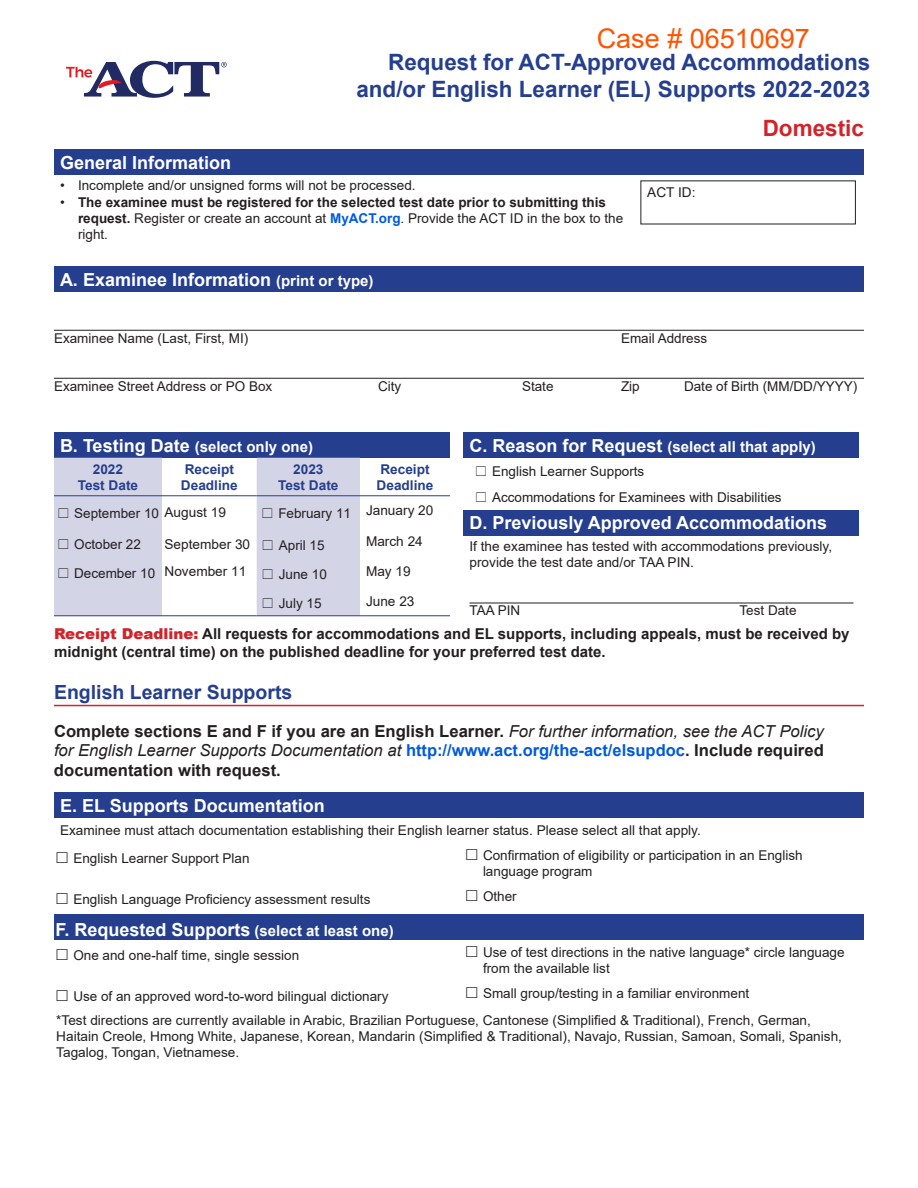
<style>
.page{position:relative;width:918px;height:1188px;background:#fff}
.page>*{position:absolute;margin:0;border:0;box-sizing:border-box;transform-origin:0 0}
.t1{font:27px "Arial";color:#ff5400}
.Table_Head{font:700 22.5px/27px "Arial";color:#253f8e;text-align:right}
.Table_Head-2{font:700 22.5px "Arial";color:#d1232a}
.Table_Head-3{font:700 19.5px "Arial";color:#253f8e}
.Table_Head-4{font:700 18px "Arial";color:#fff}
.Body{font:700 16.5px/19.8px "Arial";color:#231f20;text-align:justify}
.Body-2{font:700 15px/18px "Arial";color:#231f20}
.Table_Head-5{font:700 15px "Arial";color:#fff}
.Body-3{font:13.5px/16.2px "Arial";color:#231f20}
.t2{font:13.5px/28.3px "Arial";color:#231f20}
.t3{font:700 13.5px/16.2px "Arial";color:#231f20}
.Writing_Line{font:13.5px "Arial";color:#231f20}
.Body-4{font:700 13.5px/16.2px "Arial";color:#253f8e}
.s1{font-style:inherit}
.s2{font-weight:400}
.s3{color:#005bde}
.s4{font-size:15px}
.s5{font-size:18px}
.s6{font-weight:900;color:#d1232a}
.s7{font-weight:400;font-style:italic}
</style>
<div class="page">
<hr style="left:54px;top:330px;width:810px;height:1px;background:#231f20">
<hr style="left:54px;top:378px;width:810px;height:1px;background:#231f20">
<div style="left:54px;top:149px;width:810px;height:26px;background:#253f8e"></div>
<div style="left:54px;top:267px;width:810px;height:25px;background:#253f8e"></div>
<div style="left:54px;top:433px;width:396px;height:25px;background:#253f8e"></div>
<svg style="left:54px;top:458px;width:306px;height:157px;fill:#d4d4e7"></svg>
<hr style="left:54px;top:495px;width:108px;height:1px;background:#253f8e">
<hr style="left:162px;top:495px;width:95px;height:1px;background:#253f8e">
<hr style="left:257px;top:495px;width:103px;height:1px;background:#253f8e">
<hr style="left:360px;top:495px;width:90px;height:1px;background:#253f8e">
<hr style="left:54px;top:615px;width:108px;height:1px;background:#253f8e">
<hr style="left:162px;top:615px;width:95px;height:1px;background:#253f8e">
<hr style="left:257px;top:615px;width:103px;height:1px;background:#253f8e">
<hr style="left:360px;top:615px;width:90px;height:1px;background:#253f8e">
<div style="left:464px;top:433px;width:396px;height:25px;background:#253f8e"></div>
<div style="left:464px;top:510px;width:396px;height:25px;background:#253f8e"></div>
<hr style="left:470px;top:603px;width:384px;height:1px;background:#231f20">
<hr style="left:54px;top:705px;width:810px;height:1px;background:#d1232a">
<div style="left:54px;top:793px;width:810px;height:25px;background:#253f8e"></div>
<div style="left:54px;top:914px;width:810px;height:26px;background:#253f8e"></div>
<svg style="left:66px;top:61px;width:161px;height:37px"></svg>
<svg style="left:59px;top:509px;width:9px;height:9px"></svg>
<svg style="left:59px;top:540px;width:9px;height:9px"></svg>
<svg style="left:59px;top:568px;width:9px;height:10px"></svg>
<svg style="left:263px;top:509px;width:9px;height:9px"></svg>
<svg style="left:263px;top:541px;width:10px;height:9px"></svg>
<svg style="left:263px;top:569px;width:10px;height:10px"></svg>
<svg style="left:263px;top:598px;width:10px;height:10px"></svg>
<h1 class="t1" style="left:597px;top:20px;width:215px">Case # 06510697</h1>
<p class="Table_Head" style="left:356px;top:49px;width:515px">Request for ACT-Approved Accommodations and/or English Learner (EL) Supports 202<span class="s1">2</span>-202<span class="s1">3</span></p>
<p class="Table_Head-2" style="left:763px;top:113px;width:103px">Domestic</p>
<p class="Table_Head-4" style="left:60px;top:149px;width:173px">General Information</p>
<p class="Body-3" style="left:60px;top:177px;width:357px">• Incomplete and/or unsigned forms will not be processed.</p>
<p class="t3" style="left:78px;top:194px;width:547px;text-indent:-18px"><span class="s2">•</span> The examinee must be registered for the selected test date prior to submitting this request. <span class="s2">Register or create an account at</span> <span class="s3">MyACT.org</span><span class="s2">. Provide the ACT ID in the box to the right.</span></p>
<p class="Table_Head-4" style="left:60px;top:267px;width:315px">A. Examinee Information <span class="s4">(print or type)</span></p>
<p class="Body-3" style="left:647px;top:184px;width:50px">ACT ID:</p>
<p class="Writing_Line" style="left:54px;top:329px;width:196px">Examinee Name (Last, First, MI)</p>
<p class="Writing_Line" style="left:621px;top:329px;width:88px">Email Address</p>
<p class="Writing_Line" style="left:54px;top:377px;width:220px">Examinee Street Address or PO Box</p>
<p class="Writing_Line" style="left:378px;top:377px;width:25px">City</p>
<p class="Writing_Line" style="left:522px;top:377px;width:33px">State</p>
<p class="Writing_Line" style="left:621px;top:377px;width:20px">Zip</p>
<p class="Writing_Line" style="left:684px;top:377px;width:175px">Date of Birth (MM/DD/YYYY)</p>
<p class="Table_Head-5" style="left:60px;top:436px;width:255px"><span class="s5">B. Testing Date</span> (select only one)</p>
<p class="Body-4" style="left:93px;top:461px;width:32px">202<span class="s1">2</span></p>
<p class="Body-4" style="left:78px;top:477px;width:62px">Test Date</p>
<p class="Body-4" style="left:181px;top:461px;width:58px">Receipt<br>Deadline</p>
<p class="Body-4" style="left:293px;top:461px;width:32px">202<span class="s1">3</span></p>
<p class="Body-4" style="left:278px;top:477px;width:62px">Test Date</p>
<p class="Body-4" style="left:377px;top:461px;width:58px">Receipt<br>Deadline</p>
<p class="Table_Head-5" style="left:470px;top:436px;width:348px"><span class="s5">C. Re</span><span class="s5">ason for Request</span> (select all that apply)</p>
<p class="t2" style="left:492px;top:458px;width:291px;line-height:26.1px">English Learner Supports<br>Accommodations for Examinees with Disabilities</p>
<p class="t2" style="left:366px;top:496px;width:69px">January 20</p>
<p class="t2" style="left:165px;top:498px;width:63px">August 19</p>
<p class="t2" style="left:165px;top:531px;width:87px;line-height:27.2px">September 30<br>November 11</p>
<p class="t2" style="left:74px;top:499px;width:86px">September 10</p>
<p class="t2" style="left:74px;top:530px;width:83px">October 22<br>December 10</p>
<p class="t2" style="left:278px;top:499px;width:74px">February 11</p>
<p class="t2" style="left:279px;top:532px;width:50px">April 15<br>June 10</p>
<p class="t2" style="left:279px;top:589px;width:44px">July 15</p>
<p class="Table_Head-4" style="left:470px;top:510px;width:359px">D. Previously Approved Accommodations</p>
<p class="Body-3" style="left:470px;top:538px;width:364px">If the examinee has tested with accommodations previously, provide the test date and/or TAA PIN.</p>
<p class="Writing_Line" style="left:470px;top:601px;width:52px">TAA PIN</p>
<p class="Writing_Line" style="left:740px;top:601px;width:59px">Test Date</p>
<p class="Body-2" style="left:54px;top:625px;width:797px"><span class="s6">Receipt Deadline:</span> All requests for accommodations and EL supports, including appeals, must be received by midnight (central time) on the published deadline for your preferred test date.</p>
<p class="Table_Head-3" style="left:54px;top:678px;width:240px">English Learner Supports</p>
<p class="Body" style="left:54px;top:721px;width:771px">Complete sections E and F if you are an English Learner. <span class="s7">For further information, see the ACT Policy for English Learner Supports Documentation at</span> <span class="s3">http://www.act.org/the-act/elsupdoc</span>. Include required documentation with request.</p>
<p class="Table_Head-4" style="left:60px;top:793px;width:266px">E. EL Supports Documentation</p>
<p class="Body-3" style="left:60px;top:822px;width:642px">Examinee must attach documentation establishing their English learner status. Please select all that apply.</p>
<p class="Body-3" style="left:73px;top:850px;width:178px">English Learner Support Plan</p>
<p class="Body-3" style="left:483px;top:847px;width:321px">Confirmation of eligibility or participation in an English language program</p>
<p class="Body-3" style="left:73px;top:891px;width:299px">English Language Proficiency assessment results</p>
<p class="Body-3" style="left:483px;top:888px;width:35px">Other</p>
<p class="Table_Head-4" style="left:55px;top:917px;width:340px">F. Requested Supports <span class="s4">(select at least one)</span></p>
<p class="Body-3" style="left:73px;top:947px;width:227px">One and one-half time, single session</p>
<p class="Body-3" style="left:483px;top:944px;width:363px">Use of test directions in the native language* circle language from the available list</p>
<p class="Body-3" style="left:73px;top:988px;width:317px">Use of an approved word-to-word bilingual dictionary</p>
<p class="Body-3" style="left:483px;top:985px;width:268px">Small group/testing in a familiar environment</p>
<p class="Body-3" style="left:56px;top:1012px;width:787px">*Test directions are currently available in Arabic, Brazilian Portuguese, Cantonese (Simplified &amp; Traditional), French, German,<br>Haitain Creole, Hmong White, Japanese, Korean, Mandarin (Simplified &amp; Traditional), Navajo, Russian, Samoan, Somali, Spanish,<br>Tagalog, Tongan, Vietnamese.</p>
<p class="Body-3" style="left:366px;top:533px;width:58px">March <span class="s1">24</span></p>
<p class="Body-3" style="left:366px;top:563px;width:46px">May <span class="s1">19</span></p>
<p class="Body-3" style="left:366px;top:593px;width:50px">June 2<span class="s1">3</span></p>
</div>
